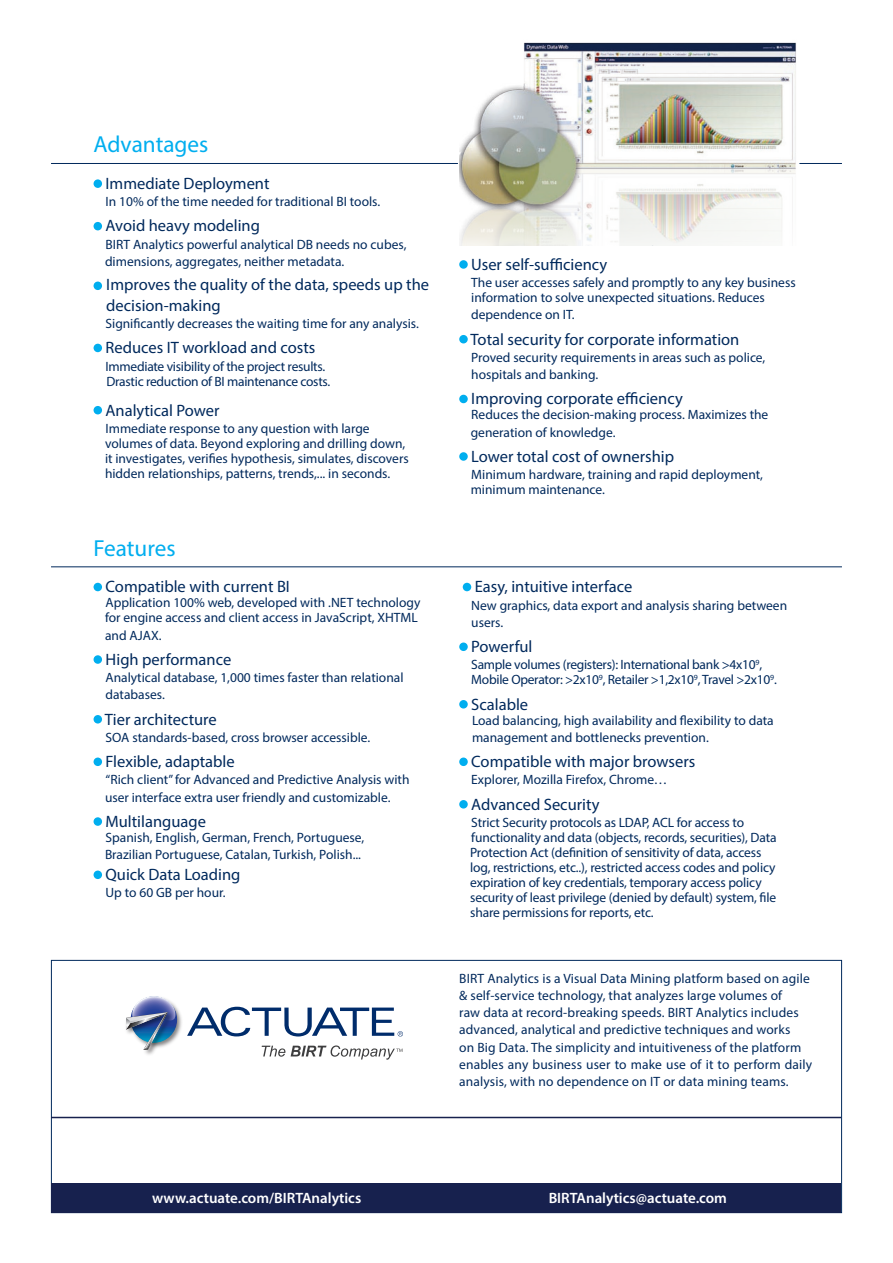
<style>
.page{position:relative;width:893px;height:1263px;background:#fff}
.page>*{position:absolute;margin:0;border:0;box-sizing:border-box;transform-origin:0 0}
.t1{font:23.25px "Myriad Pro";color:#00aeef}
.t2{font:16.5px/21px "Myriad Pro";color:#00295c}
.t3{font:600 15px "Myriad Pro";color:#fff}
.t4{font:13.5px/17.2px "Myriad Pro";color:#00295c}
.t5{font:13.5px/15px "Myriad Pro";letter-spacing:-.02em;color:#00295c}
</style>
<div class="page">
<img style="left:460px;top:42px;width:336px;height:203px">
<hr style="left:51px;top:566px;width:791px;height:1px;background:#00295c">
<div style="left:94px;top:179px;width:8px;height:9px;background:#00aeef;border-radius:50%"></div>
<div style="left:94px;top:222px;width:8px;height:8px;background:#00aeef;border-radius:50%"></div>
<div style="left:94px;top:344px;width:8px;height:8px;background:#00aeef;border-radius:50%"></div>
<div style="left:94px;top:406px;width:8px;height:8px;background:#00aeef;border-radius:50%"></div>
<div style="left:94px;top:583px;width:8px;height:8px;background:#00aeef;border-radius:50%"></div>
<div style="left:94px;top:655px;width:8px;height:9px;background:#00aeef;border-radius:50%"></div>
<div style="left:94px;top:715px;width:8px;height:8px;background:#00aeef;border-radius:50%"></div>
<div style="left:94px;top:757px;width:8px;height:9px;background:#00aeef;border-radius:50%"></div>
<div style="left:94px;top:817px;width:8px;height:9px;background:#00aeef;border-radius:50%"></div>
<div style="left:94px;top:870px;width:8px;height:9px;background:#00aeef;border-radius:50%"></div>
<div style="left:463px;top:583px;width:8px;height:8px;background:#00aeef;border-radius:50%"></div>
<svg style="left:459px;top:642px;width:9px;height:9px"></svg>
<div style="left:459px;top:700px;width:9px;height:8px;background:#00aeef;border-radius:50%"></div>
<svg style="left:459px;top:757px;width:9px;height:9px"></svg>
<div style="left:459px;top:800px;width:9px;height:8px;background:#00aeef;border-radius:50%"></div>
<hr style="left:51px;top:163px;width:407px;height:1px;background:#00295c">
<hr style="left:799px;top:163px;width:43px;height:1px;background:#00295c">
<div style="left:459px;top:260px;width:9px;height:9px;background:#00aeef;border-radius:50%"></div>
<div style="left:459px;top:335px;width:9px;height:8px;background:#00aeef;border-radius:50%"></div>
<div style="left:459px;top:395px;width:9px;height:8px;background:#00aeef;border-radius:50%"></div>
<div style="left:459px;top:452px;width:9px;height:9px;background:#00aeef;border-radius:50%"></div>
<div style="left:52px;top:1183px;width:789px;height:30px;background:#17214e"></div>
<hr style="left:51px;top:1117px;width:790px;height:1px;background:#17214e">
<svg style="left:262px;top:1046px;width:23px;height:11px"></svg>
<svg style="left:291px;top:1045px;width:112px;height:15px"></svg>
<svg style="left:187px;top:1007px;width:216px;height:29px"></svg>
<img style="left:175px;top:1005px;width:7px;height:33px">
<img style="left:145px;top:1009px;width:31px;height:46px">
<svg style="left:126px;top:996px;width:49px;height:54px"></svg>
<div style="left:94px;top:282px;width:8px;height:8px;background:#00aeef;border-radius:50%"></div>
<h1 class="t1" style="left:94px;top:130px;width:116px">Advantages</h1>
<p class="t2" style="left:106px;top:173px;width:165px">Immediate Deployment</p>
<p class="t4" style="left:106px;top:193px;width:276px">In 10% of the time needed for traditional BI tools.</p>
<p class="t2" style="left:106px;top:215px;width:156px">Avoid heavy modeling</p>
<p class="t4" style="left:105px;top:235px;width:303px">BIRT Analytics powerful analytical DB needs no cubes, dimensions, aggregates, neither metadata.</p>
<p class="t2" style="left:106px;top:273px;width:324px">Improves the quality of the data, speeds up the decision-making</p>
<p class="t4" style="left:106px;top:315px;width:315px">Significantly decreases the waiting time for any analysis.</p>
<p class="t2" style="left:106px;top:337px;width:211px">Reduces IT workload and costs</p>
<p class="t5" style="left:106px;top:358px;width:226px">Immediate visibility of the project results.<br>Drastic reduction of BI maintenance costs.</p>
<p class="t2" style="left:106px;top:399px;width:115px">Analytical Power</p>
<p class="t4" style="left:105px;top:420px;width:305px;line-height:15px">Immediate response to any question with large volumes of data. Beyond exploring and drilling down, it investigates, verifies hypothesis, simulates, discovers hidden relationships, patterns, trends,... in seconds.</p>
<h1 class="t1" style="left:94px;top:534px;width:84px">Features</h1>
<p class="t2" style="left:106px;top:576px;width:186px">Compatible with current BI</p>
<p class="t4" style="left:105px;top:595px;width:317px;line-height:15px">Application 100% web, developed with .NET technology for engine access and client access in JavaScript, XHTML</p>
<p class="t4" style="left:105px;top:626px;width:58px">and AJAX.</p>
<p class="t2" style="left:106px;top:648px;width:127px">High performance</p>
<p class="t4" style="left:106px;top:669px;width:299px">Analytical database, 1,000 times faster than relational databases.</p>
<p class="t2" style="left:105px;top:708px;width:113px">Tier architecture</p>
<p class="t4" style="left:106px;top:728px;width:266px">SOA standards-based, cross browser accessible.</p>
<p class="t2" style="left:106px;top:751px;width:131px">Flexible, adaptable</p>
<p class="t4" style="left:105px;top:771px;width:306px">“Rich client” for Advanced and Predictive Analysis with user interface extra user friendly and customizable.</p>
<p class="t2" style="left:106px;top:810px;width:102px">Multilanguage</p>
<p class="t4" style="left:105px;top:828px;width:261px">Spanish, English, German, French, Portuguese,<br>Brazilian Portuguese, Catalan, Turkish, Polish...</p>
<p class="t2" style="left:106px;top:864px;width:136px">Quick Data Loading</p>
<p class="t4" style="left:106px;top:884px;width:122px">Up to 60 GB per hour.</p>
<p class="t2" style="left:471px;top:253px;width:138px">User self-sufficiency</p>
<p class="t4" style="left:471px;top:275px;width:326px;line-height:15px">The user accesses safely and promptly to any key business information to solve unexpected situations. Reduces</p>
<p class="t4" style="left:471px;top:306px;width:105px">dependence on IT.</p>
<p class="t2" style="left:471px;top:328px;width:270px">Total security for corporate information</p>
<p class="t4" style="left:471px;top:348px;width:296px">Proved security requirements in areas such as police, hospitals and banking.</p>
<p class="t2" style="left:471px;top:388px;width:213px">Improving corporate efficiency</p>
<p class="t4" style="left:471px;top:406px;width:299px">Reduces the decision-making process. Maximizes the generation of knowledge.</p>
<p class="t2" style="left:471px;top:445px;width:204px">Lower total cost of ownership</p>
<p class="t4" style="left:471px;top:467px;width:294px;line-height:15px">Minimum hardware, training and rapid deployment, minimum maintenance.</p>
<p class="t2" style="left:475px;top:576px;width:159px">Easy, intuitive interface</p>
<p class="t4" style="left:471px;top:596px;width:317px">New graphics, data export and analysis sharing between users.</p>
<p class="t2" style="left:471px;top:636px;width:63px">Powerful</p>
<p class="t5" style="left:471px;top:657px;width:307px">Sample volumes (registers): International bank &gt;4x10<sup>9</sup>,<br>Mobile Operator: &gt;2x10<sup>9</sup>, Retailer &gt;1,2x10<sup>9</sup>, Travel &gt;2x10<sup>9</sup>.</p>
<p class="t2" style="left:471px;top:693px;width:58px">Scalable</p>
<p class="t4" style="left:472px;top:711px;width:303px">Load balancing, high availability and flexibility to data management and bottlenecks prevention.</p>
<p class="t2" style="left:471px;top:751px;width:225px">Compatible with major browsers</p>
<p class="t4" style="left:471px;top:771px;width:198px">Explorer, Mozilla Firefox, Chrome…</p>
<p class="t2" style="left:471px;top:793px;width:130px">Advanced Security</p>
<p class="t4" style="left:470px;top:815px;width:308px;line-height:15px">Strict Security protocols as LDAP, ACL for access to functionality and data (objects, records, securities), Data Protection Act (definition of sensitivity of data, access log, restrictions, etc..), restricted access codes and policy expiration of key credentials, temporary access policy security of least privilege (denied by default) system, file share permissions for reports, etc.</p>
<p class="t4" style="left:459px;top:969px;width:354px">BIRT Analytics is a Visual Data Mining platform based on agile &amp; self-service technology, that analyzes large volumes of<br>raw data at record-breaking speeds. BIRT Analytics includes advanced, analytical and predictive techniques and works<br>on Big Data. The simplicity and intuitiveness of the platform enables any business user to make use of it to perform daily analysis, with no dependence on IT or data mining teams.</p>
<p class="t3" style="left:152px;top:1188px;width:211px">www.actuate.com/BIRTAnalytics</p>
<p class="t3" style="left:549px;top:1188px;width:180px">BIRTAnalytics@actuate.com</p>
</div>
